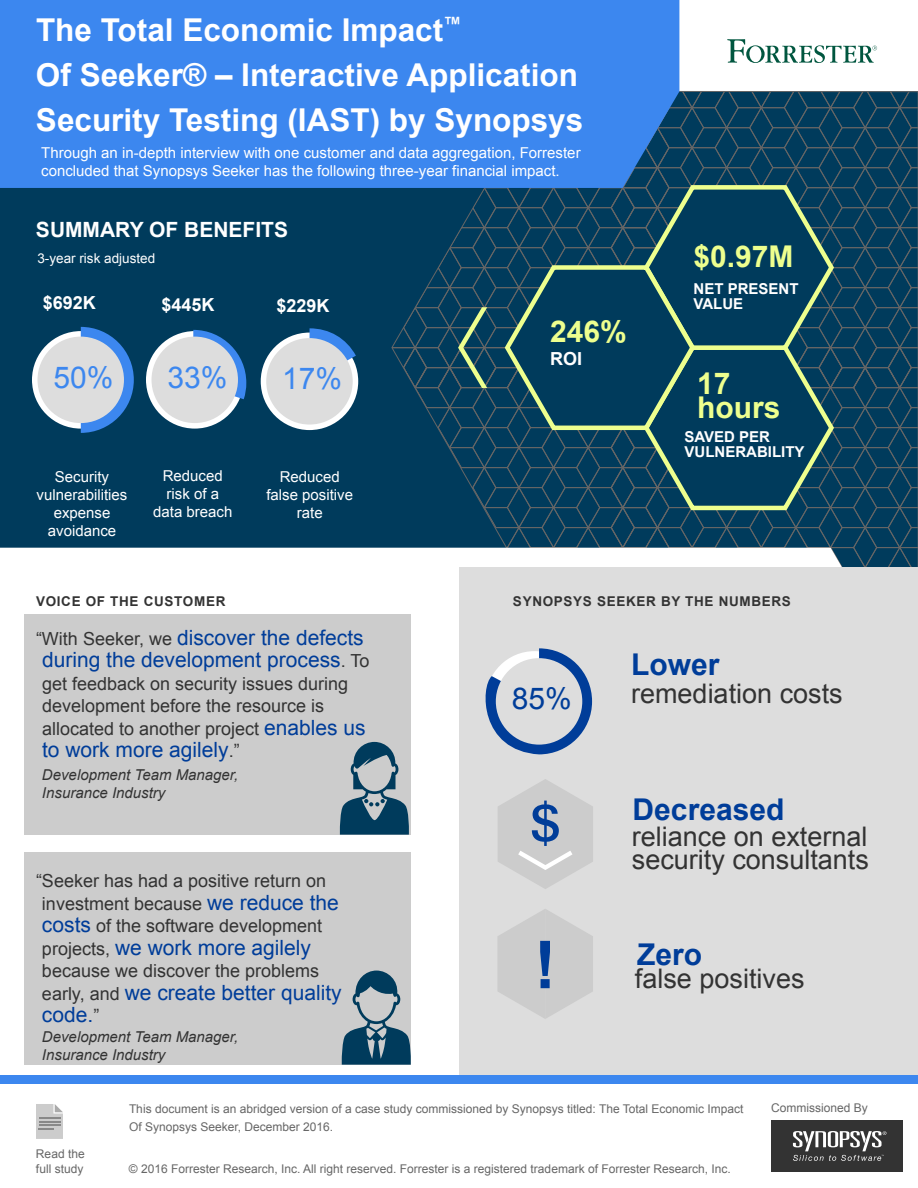
<style>
.page{position:relative;width:918px;height:1188px;background:#fff}
.page>*{position:absolute;margin:0;border:0;box-sizing:border-box;transform-origin:0 0}
.t1{font:700 31.5px/45px "Arial";color:#fff}
.t2{font:700 30px "Arial";color:#003d99}
.t3{font:700 30px/24px "Arial";color:#eeff8e}
.t4{font:30px "Arial";color:#3c87ef}
.t5{font:30px "Arial";color:#003d99}
.t6{font:27px/22.5px "Arial";color:#333}
.t7{font:21px/22.5px "Arial";color:#003d99}
.t8{font:700 21px "Arial";color:#fff}
.t9{font:18px/22.5px "Arial";color:#333}
.t10{font:700 18px "Arial";color:#fff}
.t11{font:15px/18px "Arial";color:#fff;text-align:center}
.t12{font:italic 15px/18px "Arial";color:#333}
.t13{font:700 15px/15px "Arial";color:#fff}
.t14{font:700 13.5px "Arial";letter-spacing:.05em;color:#333}
.t15{font:13.5px "Arial";color:#fff}
.t16{font:12px/18px "Arial";color:#666}
.s1{font-size:18px;color:#333}
.s2{font-size:21px;color:#003d99}
</style>
<div class="page">
<div style="left:0;top:92px;width:918px;height:990px;background:#003b5c"></div>
<div style="left:0;top:548px;width:459px;height:527px;background:#fff"></div>
<div style="left:459px;top:568px;width:459px;height:515px;background:#ddd"></div>
<div style="left:0;top:0;width:679px;height:188px;background:#3c87ef"></div>
<svg style="left:727px;top:39px;width:150px;height:24px"></svg>
<div style="left:0;top:1075px;width:918px;height:9px;background:#3c87ef"></div>
<div style="left:24px;top:852px;width:387px;height:213px;background:#ccc"></div>
<div style="left:24px;top:614px;width:387px;height:221px;background:#ccc"></div>
<svg style="left:392px;top:91px;width:526px;height:478px"></svg>
<svg style="left:36px;top:1104px;width:27px;height:35px"></svg>
<svg style="left:485px;top:648px;width:107px;height:106px"></svg>
<div style="left:496px;top:658px;width:86px;height:87px;background:#ddd;border-radius:50%"></div>
<svg style="left:340px;top:742px;width:69px;height:93px"></svg>
<svg style="left:498px;top:909px;width:95px;height:110px"></svg>
<svg style="left:342px;top:970px;width:69px;height:95px"></svg>
<svg style="left:498px;top:779px;width:95px;height:110px"></svg>
<svg style="left:32px;top:331px;width:97px;height:98px"></svg>
<svg style="left:81px;top:327px;width:53px;height:106px"></svg>
<div style="left:38px;top:337px;width:86px;height:86px;background:#ddd;border-radius:50%"></div>
<div style="left:261px;top:333px;width:97px;height:97px;background:#fff;border-radius:50%"></div>
<svg style="left:310px;top:328px;width:46px;height:39px"></svg>
<div style="left:266px;top:338px;width:87px;height:87px;background:#ddd;border-radius:50%"></div>
<div style="left:771px;top:1120px;width:132px;height:52px;background:#333"></div>
<svg style="left:793px;top:1131px;width:93px;height:30px"></svg>
<svg style="left:146px;top:331px;width:97px;height:98px"></svg>
<svg style="left:193px;top:330px;width:53px;height:69px"></svg>
<div style="left:152px;top:337px;width:86px;height:86px;background:#ddd;border-radius:50%"></div>
<h1 class="t1" style="left:36px;top:8px;width:549px">The Total Economic Impact<sup>™<br></sup>Of Seeker® – Interactive Application<br>Security Testing (IAST) by Synopsys</h1>
<p class="t11" style="left:41px;top:144px;width:541px;text-align:left">Through an in-depth interview with one customer and data aggregation, Forrester concluded that Synopsys Seeker has the following three-year financial impact.</p>
<h3 class="t8" style="left:36px;top:216px;width:254px">SUMMARY OF BENEFITS</h3>
<p class="t15" style="left:37px;top:249px;width:119px">3-year risk adjusted</p>
<h3 class="t10" style="left:43px;top:291px;width:55px">$692K</h3>
<h3 class="t10" style="left:161px;top:293px;width:55px">$445K</h3>
<h3 class="t10" style="left:277px;top:294px;width:55px">$229K</h3>
<h2 class="t4" style="left:53px;top:358px;width:62px">50%</h2>
<h2 class="t4" style="left:167px;top:358px;width:62px">33%</h2>
<h2 class="t4" style="left:282px;top:359px;width:62px">17%</h2>
<p class="t11" style="left:37px;top:468px;width:92px">Security vulnerabilities expense avoidance</p>
<p class="t11" style="left:153px;top:467px;width:81px">Reduced risk of a data breach</p>
<p class="t11" style="left:266px;top:468px;width:88px">Reduced false positive rate</p>
<h2 class="t3" style="left:550px;top:320px;width:78px">246%</h2>
<h3 class="t10" style="left:550px;top:347px;width:34px">ROI</h3>
<h2 class="t3" style="left:694px;top:245px;width:102px">$0.97M</h2>
<p class="t13" style="left:694px;top:282px;width:107px">NET PRESENT<br>VALUE</p>
<h2 class="t3" style="left:697px;top:372px;width:85px">17 hours</h2>
<p class="t13" style="left:685px;top:429px;width:121px">SAVED PER<br>VULNERABILITY</p>
<p class="t14" style="left:36px;top:592px;width:191px">VOICE OF THE CUSTOMER</p>
<p class="t14" style="left:513px;top:592px;width:280px">SYNOPSYS SEEKER BY THE NUMBERS</p>
<h3 class="t7" style="left:36px;top:626px;width:335px"><span class="s1">“With Seeker, we</span> discover the defects during the development process<span class="s1">. To</span></h3>
<h3 class="t9" style="left:42px;top:672px;width:325px">get feedback on security issues during development before the resource is allocated to another project <span class="s2">enables us</span></h3>
<h3 class="t7" style="left:42px;top:739px;width:199px">to work more agilely<span class="s1">.”</span></h3>
<p class="t12" style="left:42px;top:766px;width:198px">Development Team Manager,<br>Insurance Industry</p>
<h3 class="t9" style="left:42px;top:870px;width:299px;text-indent:-6px">“Seeker has had a positive return on investment because <span class="s2">we reduce the costs</span> of the software development</h3>
<h3 class="t7" style="left:42px;top:936px;width:271px"><span class="s1">projects,</span> we work more agilely</h3>
<h3 class="t9" style="left:42px;top:960px;width:279px">because we discover the problems</h3>
<h3 class="t7" style="left:42px;top:981px;width:301px"><span class="s1">early, and</span> we create better quality code.<span class="s1">”</span></h3>
<p class="t12" style="left:42px;top:1028px;width:198px">Development Team Manager,<br>Insurance Industry</p>
<h2 class="t5" style="left:512px;top:679px;width:62px">85%</h2>
<h2 class="t2" style="left:631px;top:645px;width:90px">Lower</h2>
<h3 class="t6" style="left:631px;top:683px;width:213px">remediation costs</h3>
<h2 class="t2" style="left:633px;top:789px;width:153px">Decreased</h2>
<h3 class="t6" style="left:632px;top:826px;width:239px">reliance on external security consultants</h3>
<h2 class="t2" style="left:637px;top:934px;width:67px">Zero</h2>
<h3 class="t6" style="left:635px;top:968px;width:171px">false positives</h3>
<p class="t16" style="left:36px;top:1147px;width:50px;line-height:15px">Read the full study</p>
<p class="t16" style="left:129px;top:1099px;width:616px">This document is an abridged version of a case study commissioned by Synopsys titled: The Total Economic Impact<br>Of Synopsys Seeker, December 2016.</p>
<p class="t16" style="left:129px;top:1160px;width:603px">© 2016 Forrester Research, Inc. All right reserved. Forrester is a registered trademark of Forrester Research, Inc.</p>
<p class="t16" style="left:771px;top:1099px;width:98px">Commissioned By</p>
</div>
